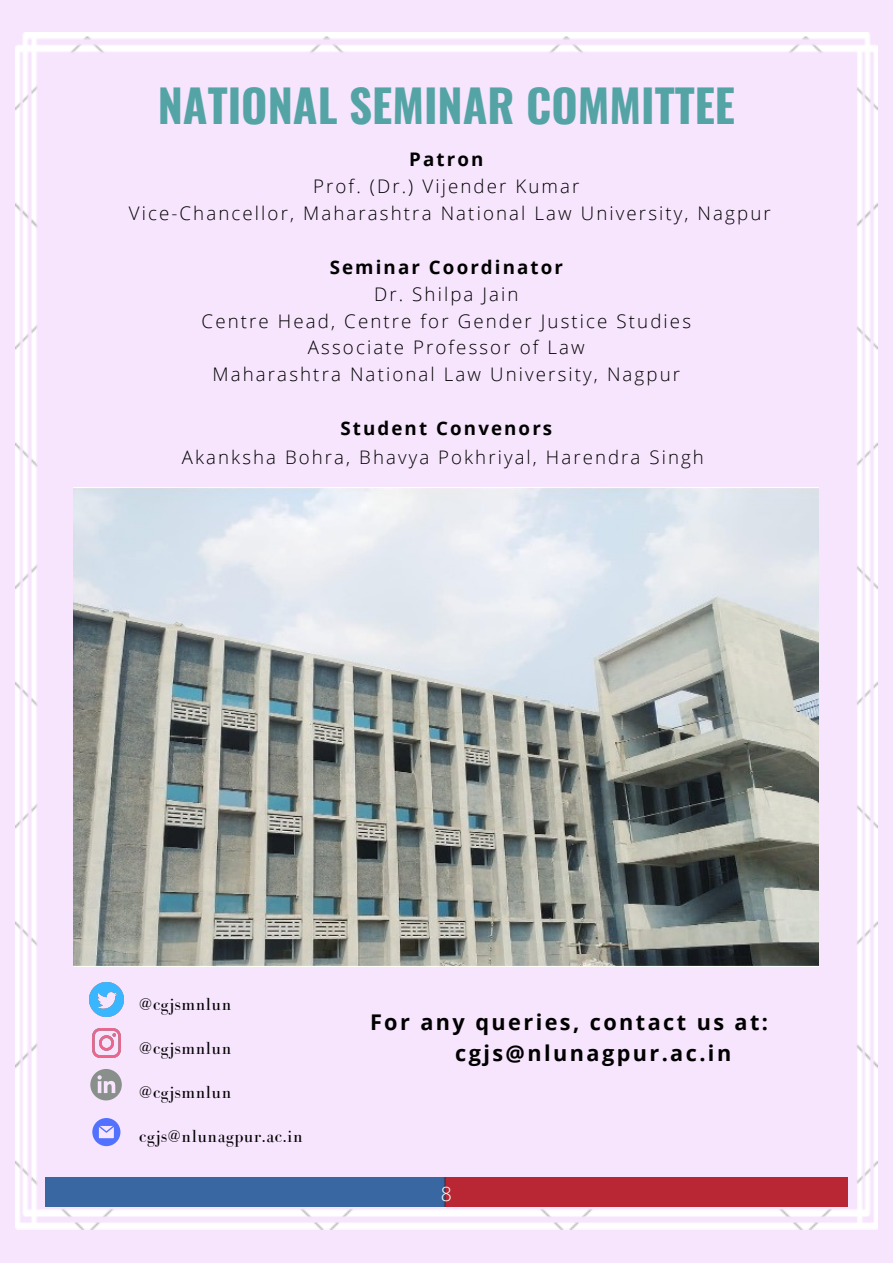
<style>
.page{position:relative;width:893px;height:1264px;background:#fff}
.page>*{position:absolute;margin:0;border:0;box-sizing:border-box;transform-origin:0 0}
.t1{font:700 45px "Oswald";color:#54a4a6}
.t2{font:700 21.6px/30.3px "Open Sans";letter-spacing:.11em;color:#000}
.t3{font:300 19.5px "Open Sans";color:#fff}
.t4{font:300 18.75px/27px "Open Sans";letter-spacing:.115em;color:#000;text-align:center}
.t5{font:700 18.75px "Open Sans";letter-spacing:.11em;color:#000}
.t6{font:300 18.6px "Open Sans";letter-spacing:.115em;color:#000}
.t7{font:18px "Bodoni FLF";letter-spacing:.03em;color:#000}
</style>
<div class="page">
<div style="left:0;top:0;width:892px;height:1262px;background:#f7e4fd"></div>
<img style="left:16px;top:33px;width:861px;height:1196px">
<img style="left:45px;top:1177px;width:802px;height:28px">
<img style="left:74px;top:487px;width:744px;height:479px">
<img style="left:89px;top:982px;width:34px;height:34px">
<img style="left:92px;top:1028px;width:28px;height:29px">
<svg style="left:90px;top:1068px;width:32px;height:32px"></svg>
<svg style="left:92px;top:1117px;width:28px;height:29px"></svg>
<h1 class="t1" style="left:158px;top:70px;width:578px">NATIONAL SEMINAR COMMITTEE</h1>
<p class="t5" style="left:409px;top:146px;width:76px">Patron</p>
<p class="t4" style="left:129px;top:172px;width:643px">Prof. (Dr.) Vijender Kumar<br>Vice-Chancellor, Maharashtra National Law University, Nagpur</p>
<p class="t5" style="left:330px;top:253px;width:235px">Seminar Coordinator</p>
<p class="t4" style="left:202px;top:280px;width:491px">Dr. Shilpa Jain<br>Centre Head, Centre for Gender Justice Studies Associate Professor of Law<br>Maharashtra National Law University, Nagpur</p>
<p class="t5" style="left:340px;top:415px;width:213px">Student Convenors</p>
<p class="t6" style="left:182px;top:444px;width:523px">Akanksha Bohra, Bhavya Pokhriyal, Harendra Singh</p>
<p class="t7" style="left:139px;top:994px;width:94px">@cgjsmnlun</p>
<p class="t7" style="left:139px;top:1038px;width:94px">@cgjsmnlun</p>
<p class="t7" style="left:139px;top:1082px;width:94px">@cgjsmnlun</p>
<p class="t7" style="left:139px;top:1126px;width:165px">cgjs@nlunagpur.ac.in</p>
<p class="t2" style="left:455px;top:1006px;width:314px;text-indent:-85px">For any queries, contact us at: cgjs@nlunagpur.ac.in</p>
<p class="t3" style="left:441px;top:1180px;width:13px">8</p>
</div>
